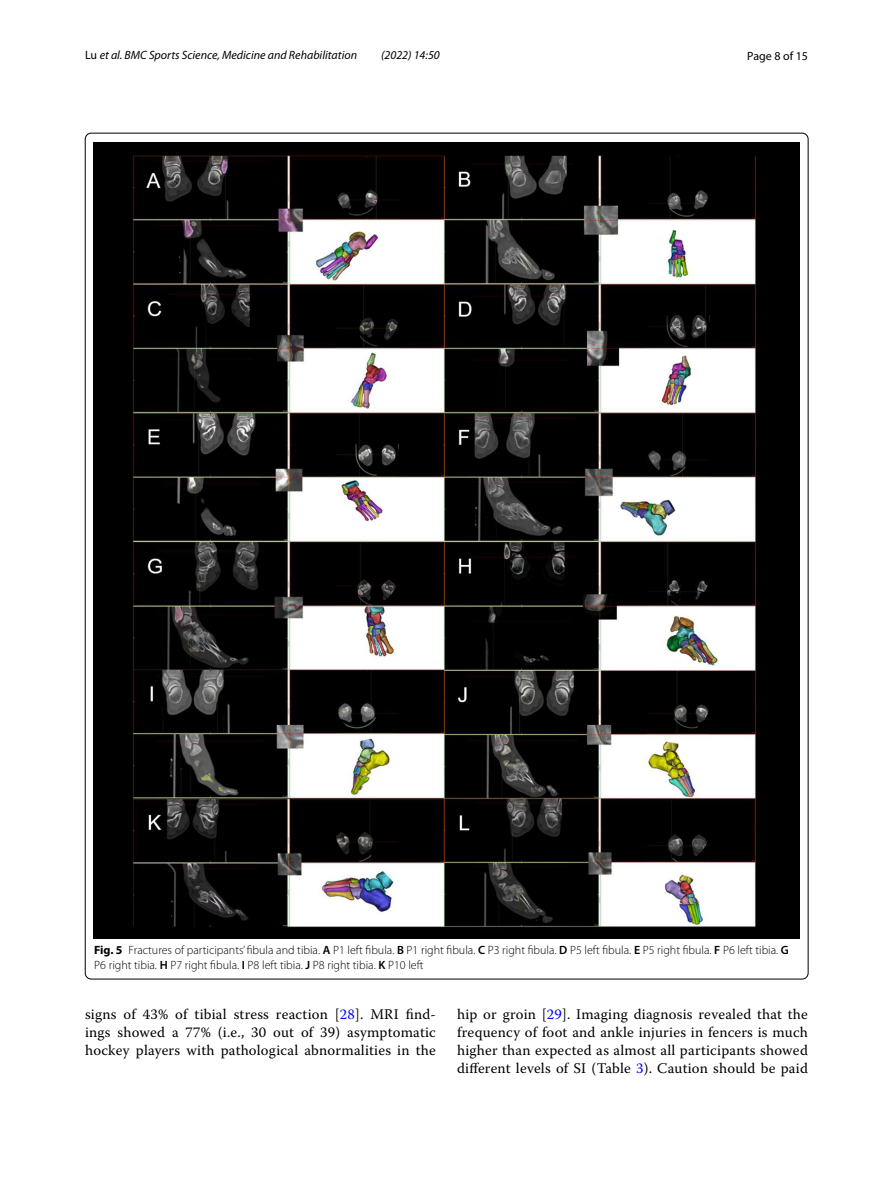
<style>
.page{position:relative;width:893px;height:1187px;background:#fff}
.page>*{position:absolute;margin:0;border:0;box-sizing:border-box;transform-origin:0 0}
.t1{font:14.7px/18px "Warnock Pro";letter-spacing:.015em;color:#000;text-align:justify}
.t2{font:300 12px/15px "Myriad Pro";color:#000}
.t3{font:italic 12px "Myriad Pro";color:#000}
.t4{font:12px "Myriad Pro";color:#000}
.s1{font-style:normal}
.s2{font-weight:700}
.s3{font-weight:600}
.s4{color:#00f}
</style>
<div class="page">
<img style="left:94px;top:142px;width:706px;height:796px">
<p class="t3" style="left:85px;top:48px;width:274px"><span class="s1">Lu</span> et al. BMC Sports Science, Medicine and Rehabilitation</p>
<p class="t3" style="left:381px;top:48px;width:60px">(2022) 14:50</p>
<p class="t4" style="left:747px;top:48px;width:62px">Page 8 of 15</p>
<p class="t2" style="left:94px;top:942px;width:696px"><span class="s2">Fig. 5</span> Fractures of participants’ fibula and tibia. <span class="s3">A</span> P1 left fibula. <span class="s3">B</span> P1 right fibula. <span class="s3">C</span> P3 right fibula. <span class="s3">D</span> P5 left fibula. <span class="s3">E</span> P5 right fibula. <span class="s3">F</span> P6 left tibia. <span class="s3">G<br></span>P6 right tibia. <span class="s3">H</span> P7 right fibula. <span class="s3">I</span> P8 left tibia. <span class="s3">J</span> P8 right tibia. <span class="s3">K</span> P10 left</p>
<p class="t1" style="left:85px;top:1004px;width:352px">signs of 43% of tibial stress reaction [<span class="s4">28</span>]. MRI find&shy;ings showed a 77% (i.e., 30 out of 39) asymptomatic hockey players with pathological abnormalities in the</p>
<p class="t1" style="left:457px;top:1004px;width:352px">hip or groin [<span class="s4">29</span>]. Imaging diagnosis revealed that the frequency of foot and ankle injuries in fencers is much higher than expected as almost all participants showed different levels of SI (Table <span class="s4">3</span>). Caution should be paid</p>
</div>
